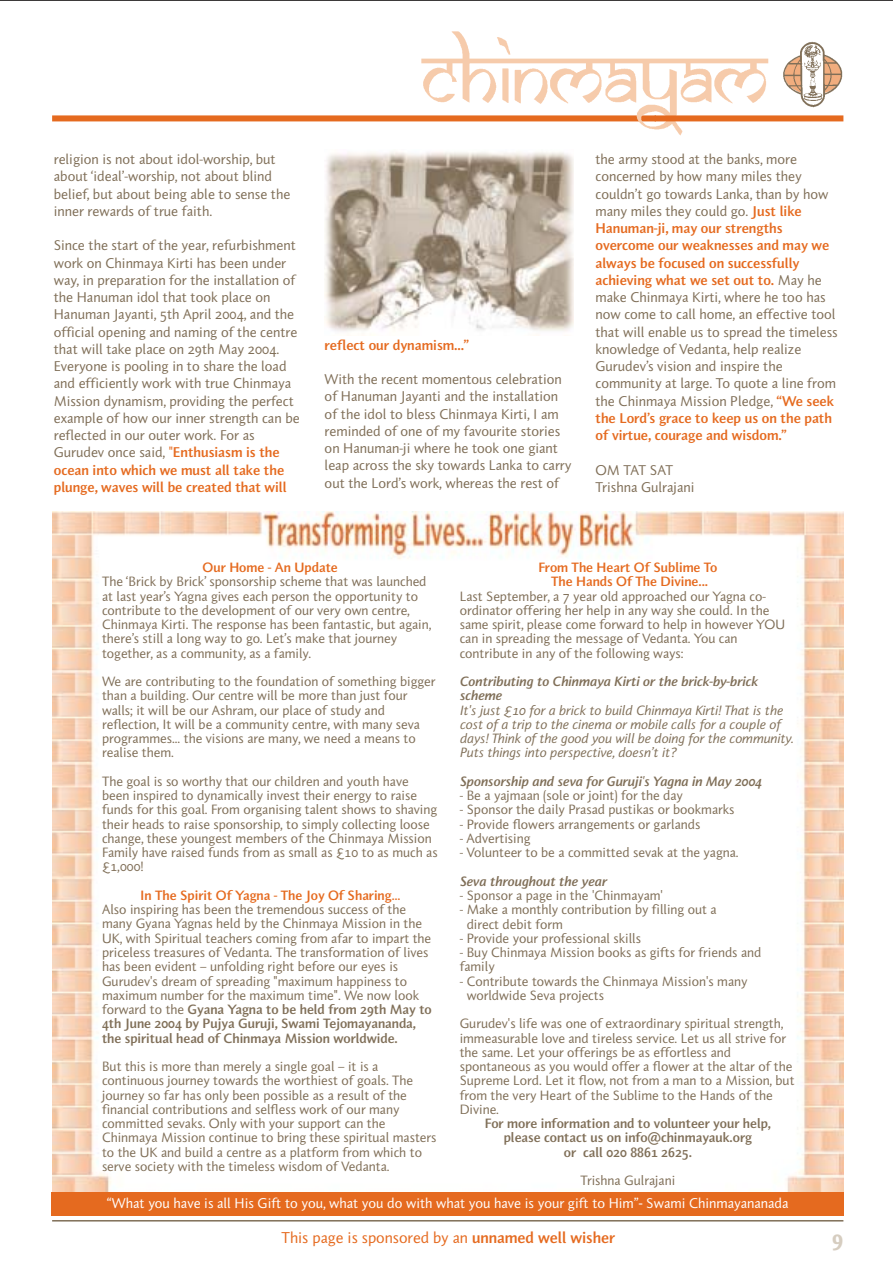
<style>
.page{position:relative;width:893px;height:1262px;background:#fff}
.page>*{position:absolute;margin:0;border:0;box-sizing:border-box;transform-origin:0 0}
.t1{font:900 21px "Pragma";color:#d6cdc0}
.t2{font:15px "Pragma";color:#e56a1f}
.t3{font:13.5px/17.2px "Pragma";color:#806f58}
.t4{font:13.5px "Pragma";color:#fff}
.t5{font:700 13.5px "Pragma";color:#e56a1f}
.t6{font:12.9px/14.2px "Pragma";color:#806f58}
.t7{font:italic 12.9px/14.2px "Pragma";color:#806f58}
.t8{font:italic 700 12.9px/14.2px "Pragma";color:#806f58}
.t9{font:700 12.9px/14.2px "Pragma";color:#e56a1f;text-align:center}
.t10{font:700 12.9px/14.2px "Pragma";color:#806f58;text-align:center}
.s1{font-weight:700;color:#e56a1f}
.s2{font-weight:700}
</style>
<div class="page">
<div style="left:52px;top:115px;width:604px;height:6px;background:#e56a1f"></div>
<img style="left:421px;top:31px;width:347px;height:104px">
<img style="left:783px;top:41px;width:60px;height:67px">
<hr style="left:52px;top:1220px;width:791px;height:1px;background:#806f58">
<div style="left:654px;top:115px;width:189px;height:6px;background:#e56a1f"></div>
<img style="left:52px;top:512px;width:791px;height:680px">
<img style="left:324px;top:152px;width:249px;height:180px">
<div style="left:51px;top:1192px;width:792px;height:24px;background:#e56a1f"></div>
<p class="t3" style="left:54px;top:152px;width:238px">religion is not about idol-worship, but about ‘ideal’-worship, not about blind belief, but about being able to sense the inner rewards of true faith.</p>
<p class="t3" style="left:54px;top:238px;width:247px">Since the start of the year, refurbishment work on Chinmaya Kirti has been under way, in preparation for the installation of the Hanuman idol that took place on Hanuman Jayanti, 5th April 2004, and the official opening and naming of the centre that will take place on 29th May 2004.<br>Everyone is pooling in to share the load and efficiently work with true Chinmaya Mission dynamism, providing the perfect example of how our inner strength can be reflected in our outer work. For as Gurudev once said, <span class="s1">"Enthusiasm is the ocean into which we must all take the plunge, waves will be created that will</span></p>
<p class="t5" style="left:324px;top:340px;width:146px">reflect our dynamism...”</p>
<p class="t3" style="left:324px;top:372px;width:248px">With the recent momentous celebration of Hanuman Jayanti and the installation of the idol to bless Chinmaya Kirti, I am reminded of one of my favourite stories on Hanuman-ji where he took one giant leap across the sky towards Lanka to carry out the Lord’s work, whereas the rest of</p>
<p class="t3" style="left:595px;top:152px;width:244px">the army stood at the banks, more concerned by how many miles they couldn’t go towards Lanka, than by how many miles they could go. <span class="s1">Just like Hanuman-ji, may our strengths overcome our weaknesses and may we always be focused on successfully achieving what we set out to.</span> May he make Chinmaya Kirti, where he too has now come to call home, an effective tool that will enable us to spread the timeless knowledge of Vedanta, help realize Gurudev’s vision and inspire the community at large. To quote a line from the Chinmaya Mission Pledge, <span class="s1">“We seek the Lord’s grace to keep us on the path of virtue, courage and wisdom.”</span></p>
<p class="t3" style="left:595px;top:463px;width:100px">OM TAT SAT<br>Trishna Gulrajani</p>
<p class="t9" style="left:538px;top:562px;width:180px">From The Heart Of Sublime To<br>The Hands Of The Divine...</p>
<p class="t6" style="left:459px;top:590px;width:327px">Last September, a 7 year old approached our Yagna co&shy;ordinator offering her help in any way she could. In the same spirit, please come forward to help in however YOU can in spreading the message of Vedanta. You can contribute in any of the following ways:</p>
<p class="t8" style="left:459px;top:675px;width:299px">Contributing to Chinmaya Kirti or the brick-by-brick scheme</p>
<p class="t7" style="left:459px;top:703px;width:335px">It's just £10 for a brick to build Chinmaya Kirti! That is the cost of a trip to the cinema or mobile calls for a couple of days! Think of the good you will be doing for the community.<br>Puts things into perspective, doesn’t it?</p>
<p class="t8" style="left:459px;top:775px;width:304px">Sponsorship and seva for Guruji's Yagna in May 2004</p>
<p class="t6" style="left:459px;top:790px;width:225px">- Be a yajmaan (sole or joint) for the day</p>
<p class="t6" style="left:459px;top:804px;width:276px">- Sponsor the daily Prasad pustikas or bookmarks</p>
<p class="t6" style="left:459px;top:818px;width:242px">- Provide flowers arrangements or garlands</p>
<p class="t6" style="left:459px;top:832px;width:72px">- Advertising</p>
<p class="t6" style="left:459px;top:847px;width:280px">- Volunteer to be a committed sevak at the yagna.</p>
<p class="t8" style="left:459px;top:874px;width:149px">Seva throughout the year</p>
<p class="t6" style="left:459px;top:889px;width:205px">- Sponsor a page in the 'Chinmayam'</p>
<p class="t6" style="left:466px;top:904px;width:251px;text-indent:-7px">- Make a monthly contribution by filling out a direct debit form</p>
<p class="t6" style="left:459px;top:932px;width:183px">- Provide your professional skills</p>
<p class="t6" style="left:459px;top:946px;width:303px">- Buy Chinmaya Mission books as gifts for friends and family</p>
<p class="t6" style="left:466px;top:975px;width:282px;text-indent:-7px">- Contribute towards the Chinmaya Mission's many worldwide Seva projects</p>
<p class="t6" style="left:459px;top:1018px;width:336px">Gurudev's life was one of extraordinary spiritual strength, immeasurable love and tireless service. Let us all strive for the same. Let your offerings be as effortless and spontaneous as you would offer a flower at the altar of the Supreme Lord. Let it flow, not from a man to a Mission, but from the very Heart of the Sublime to the Hands of the Divine.</p>
<p class="t10" style="left:485px;top:1117px;width:287px">For more information and to volunteer your help, please contact us on info@chinmayauk.org<br>or call 020 8861 2625.</p>
<p class="t6" style="left:580px;top:1174px;width:96px">Trishna Gulrajani</p>
<p class="t4" style="left:107px;top:1198px;width:683px">“What you have is all His Gift to you, what you do with what you have is your gift to Him”<span class="s2">-</span> Swami Chinmayananada</p>
<p class="t9" style="left:203px;top:562px;width:137px">Our Home - An Update</p>
<p class="t6" style="left:102px;top:576px;width:331px">The ‘Brick by Brick’ sponsorship scheme that was launched at last year’s Yagna gives each person the opportunity to contribute to the development of our very own centre, Chinmaya Kirti. The response has been fantastic, but again, there’s still a long way to go. Let’s make that journey together, as a community, as a family.</p>
<p class="t6" style="left:102px;top:676px;width:335px">We are contributing to the foundation of something bigger than a building. Our centre will be more than just four walls; it will be our Ashram, our place of study and reflection, It will be a community centre, with many seva programmes... the visions are many, we need a means to realise them.</p>
<p class="t6" style="left:102px;top:775px;width:337px">The goal is so worthy that our children and youth have been inspired to dynamically invest their energy to raise funds for this goal. From organising talent shows to shaving their heads to raise sponsorship, to simply collecting loose change, these youngest members of the Chinmaya Mission Family have raised funds from as small as £10 to as much as £1,000!</p>
<p class="t9" style="left:140px;top:889px;width:262px">In The Spirit Of Yagna - The Joy Of Sharing…</p>
<p class="t6" style="left:102px;top:904px;width:331px">Also inspiring has been the tremendous success of the many Gyana Yagnas held by the Chinmaya Mission in the UK, with Spiritual teachers coming from afar to impart the priceless treasures of Vedanta. The transformation of lives has been evident – unfolding right before our eyes is Gurudev's dream of spreading "maximum happiness to maximum number for the maximum time". We now look forward to the <span class="s2">Gyana Yagna to be held from 29th May to 4th June 2004 by Pujya Guruji, Swami Tejomayananda, the spiritual head of Chinmaya Mission worldwide.</span></p>
<p class="t6" style="left:102px;top:1060px;width:336px">But this is more than merely a single goal – it is a continuous journey towards the worthiest of goals. The journey so far has only been possible as a result of the financial contributions and selfless work of our many committed sevaks. Only with your support can the Chinmaya Mission continue to bring these spiritual masters to the UK and build a centre as a platform from which to serve society with the timeless wisdom of Vedanta.</p>
<p class="t2" style="left:281px;top:1231px;width:335px">This page is sponsored by an <span class="s2">unnamed well wisher</span></p>
<h1 class="t1" style="left:832px;top:1228px;width:13px">9</h1>
</div>
